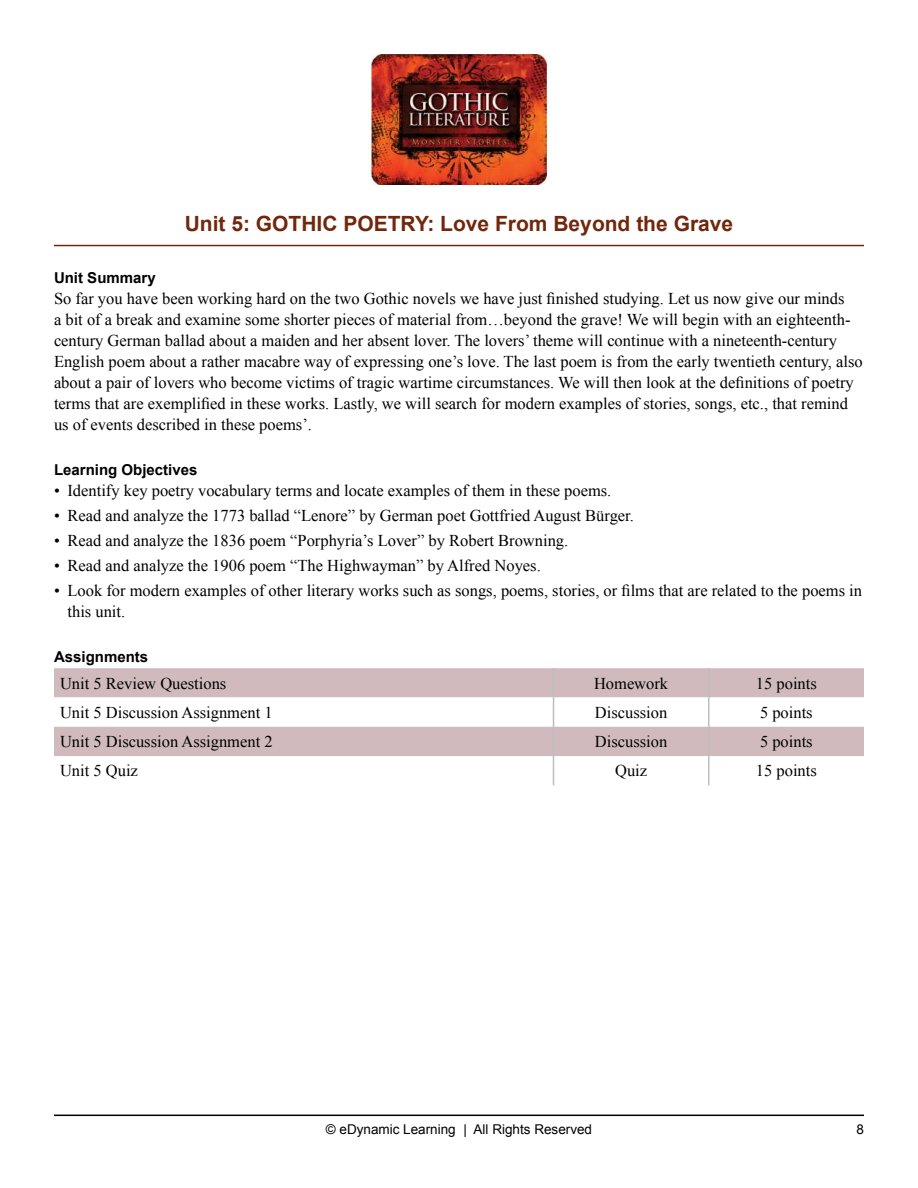
<style>
.page{position:relative;width:918px;height:1188px;background:#fff}
.page>*{position:absolute;margin:0;border:0;box-sizing:border-box;transform-origin:0 0}
.t1{font:700 21px "Arial";color:#70270c}
.t2{font:16.5px/21px "Times New Roman";color:#000}
.t3{font:700 15px "Arial";color:#000}
.t4{font:13.5px "Arial";color:#000}
</style>
<div class="page">
<hr style="left:54px;top:1115px;width:810px;height:1px;background:#000">
<img style="left:371px;top:54px;width:176px;height:130px">
<hr style="left:54px;top:245px;width:810px;height:1px;background:#70270c">
<svg style="left:54px;top:668px;width:810px;height:117px"></svg>
<hr style="left:708px;top:756px;width:2px;height:29px;background:#bcbec0">
<p class="t1" style="left:185px;top:210px;width:550px">Unit 5: GOTHIC POETRY: Love From Beyond the Grave</p>
<p class="t3" style="left:54px;top:268px;width:103px">Unit Summary</p>
<p class="t2" style="left:54px;top:288px;width:810px">So far you have been working hard on the two Gothic novels we have just finished studying. Let us now give our minds<br>a bit of a break and examine some shorter pieces of material from…beyond the grave! We will begin with an eighteenth&shy;century German ballad about a maiden and her absent lover. The lovers’ theme will continue with a nineteenth-century English poem about a rather macabre way of expressing one’s love. The last poem is from the early twentieth century, also about a pair of lovers who become victims of tragic wartime circumstances. We will then look at the definitions of poetry terms that are exemplified in these works. Lastly, we will search for modern examples of stories, songs, etc., that remind us of events described in these poems’.</p>
<p class="t3" style="left:54px;top:460px;width:145px">Learning Objectives</p>
<p class="t2" style="left:54px;top:480px;width:559px">• Identify key poetry vocabulary terms and locate examples of them in these poems.</p>
<p class="t2" style="left:54px;top:505px;width:581px">• Read and analyze the 1773 ballad “Lenore” by German poet Gottfried August Bürger.</p>
<p class="t2" style="left:54px;top:530px;width:516px">• Read and analyze the 1836 poem “Porphyria’s Lover” by Robert Browning.</p>
<p class="t2" style="left:54px;top:555px;width:488px">• Read and analyze the 1906 poem “The Highwayman” by Alfred Noyes.</p>
<p class="t2" style="left:67px;top:580px;width:796px;text-indent:-13px">• Look for modern examples of other literary works such as songs, poems, stories, or films that are related to the poems in this unit.</p>
<p class="t3" style="left:54px;top:647px;width:96px">Assignments</p>
<p class="t2" style="left:60px;top:672px;width:168px">Unit 5 Review Questions</p>
<p class="t2" style="left:594px;top:672px;width:76px">Homework</p>
<p class="t2" style="left:756px;top:672px;width:62px">15 points</p>
<p class="t2" style="left:60px;top:702px;width:214px">Unit 5 Discussion Assignment 1</p>
<p class="t2" style="left:595px;top:702px;width:74px">Discussion</p>
<p class="t2" style="left:760px;top:702px;width:54px">5 points</p>
<p class="t2" style="left:60px;top:731px;width:214px">Unit 5 Discussion Assignment 2</p>
<p class="t2" style="left:595px;top:731px;width:74px">Discussion</p>
<p class="t2" style="left:760px;top:731px;width:54px">5 points</p>
<p class="t2" style="left:60px;top:760px;width:79px">Unit 5 Quiz</p>
<p class="t2" style="left:615px;top:760px;width:34px">Quiz</p>
<p class="t2" style="left:756px;top:760px;width:62px">15 points</p>
<p class="t4" style="left:326px;top:1120px;width:268px">© eDynamic Learning | All Rights Reserved</p>
<p class="t4" style="left:856px;top:1120px;width:9px">8</p>
</div>
